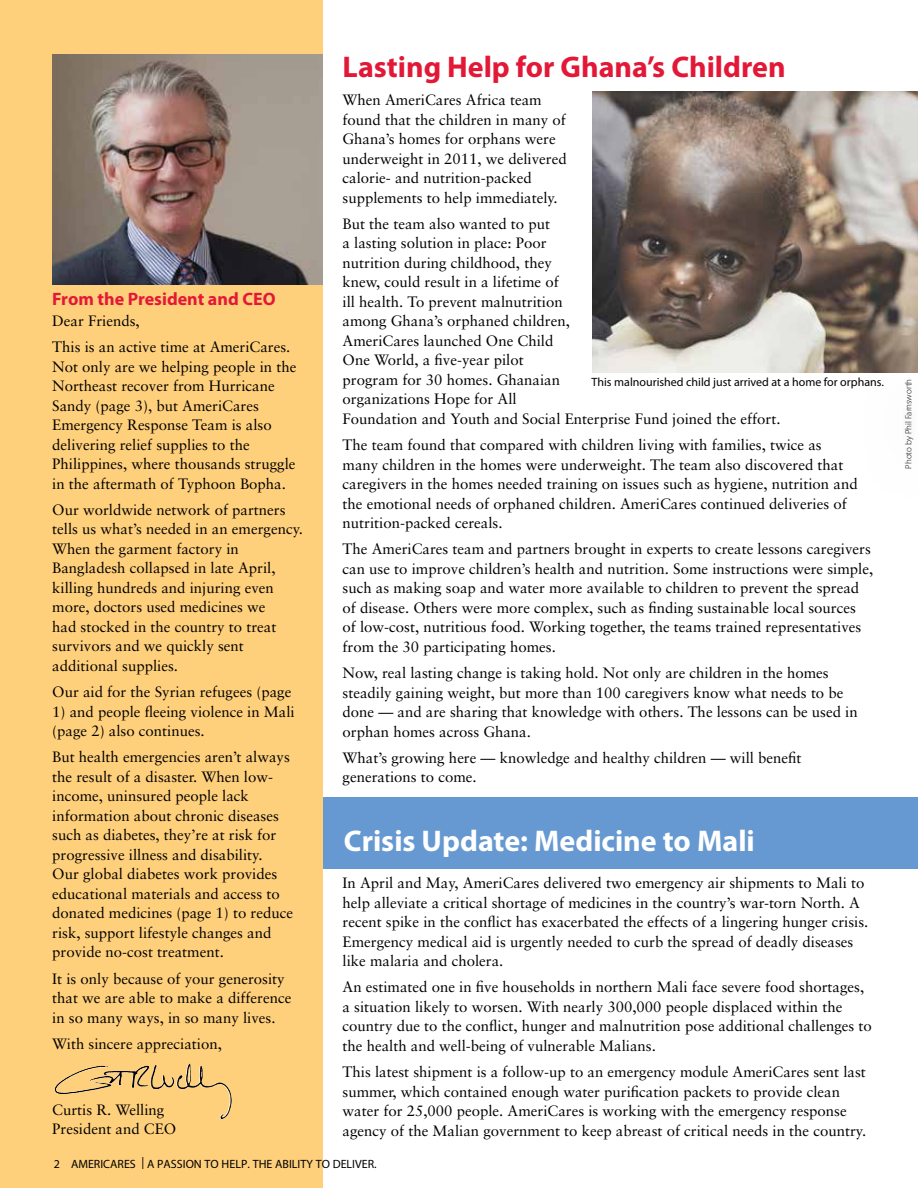
<style>
.page{position:relative;width:918px;height:1188px;background:#fff}
.page>*{position:absolute;margin:0;border:0;box-sizing:border-box;transform-origin:0 0}
.t1{font:700 30px "Myriad Pro";color:#e31837}
.t2{font:700 30px "Myriad Pro";color:#fff}
.t3{font:700 18px "Myriad Pro";color:#e31837}
.t4{font:15px/19.5px "Sabon";color:#000}
.t5{font:12px "Myriad Pro";color:#000}
.t6{font:300 9px "Myriad Pro";color:#000}
</style>
<div class="page">
<div style="left:322px;top:797px;width:596px;height:72px;background:#6699d1"></div>
<div style="left:0;top:0;width:322px;height:1188px;background:#ffd07b"></div>
<img style="left:52px;top:54px;width:270px;height:230px">
<img style="left:176px;top:1064px;width:17px;height:25px">
<img style="left:592px;top:92px;width:326px;height:281px">
<div style="left:864px;top:349px;width:54px;height:149px;background:#000;opacity:.75"></div>
<p class="t3" style="left:52px;top:292px;width:225px">From the President and CEO</p>
<p class="t4" style="left:52px;top:309px;width:240px;line-height:26.2px">Dear Friends,<br>This is an active time at AmeriCares.</p>
<p class="t4" style="left:52px;top:358px;width:246px">Not only are we helping people in the Northeast recover from Hurricane Sandy (page 3), but AmeriCares Emergency Response Team is also delivering relief supplies to the Philippines, where thousands struggle in the aftermath of Typhoon Bopha.</p>
<p class="t4" style="left:52px;top:501px;width:252px">Our worldwide network of partners tells us what’s needed in an emergency.<br>When the garment factory in<br>Bangladesh collapsed in late April, killing hundreds and injuring even more, doctors used medicines we<br>had stocked in the country to treat survivors and we quickly sent additional supplies.</p>
<p class="t4" style="left:52px;top:683px;width:241px">Our aid for the Syrian refugees (page</p>
<p class="t4" style="left:52px;top:703px;width:244px">1) and people fleeing violence in Mali (page 2) also continues.</p>
<p class="t4" style="left:52px;top:748px;width:242px">But health emergencies aren’t always the result of a disaster. When low&shy;income, uninsured people lack information about chronic diseases such as diabetes, they’re at risk for progressive illness and disability.<br>Our global diabetes work provides educational materials and access to donated medicines (page 1) to reduce risk, support lifestyle changes and provide no-cost treatment.</p>
<p class="t4" style="left:52px;top:970px;width:241px">It is only because of your generosity that we are able to make a difference in so many ways, in so many lives.</p>
<p class="t4" style="left:52px;top:1035px;width:171px">With sincere appreciation,</p>
<p class="t4" style="left:52px;top:1101px;width:126px">Curtis R. Welling<br>President and CEO</p>
<h1 class="t1" style="left:343px;top:55px;width:445px">Lasting Help for Ghana’s Children</h1>
<p class="t4" style="left:343px;top:91px;width:226px">When AmeriCares Africa team found that the children in many of<br>Ghana’s homes for orphans were underweight in 2011, we delivered calorie- and nutrition-packed supplements to help immediately.</p>
<p class="t4" style="left:343px;top:215px;width:440px">But the team also wanted to put<br>a lasting solution in place: Poor<br>nutrition during childhood, they<br>knew, could result in a lifetime of<br>ill health. To prevent malnutrition<br>among Ghana’s orphaned children,<br>AmeriCares launched One Child<br>One World, a five-year pilot<br>program for 30 homes. Ghanaian<br>organizations Hope for All<br>Foundation and Youth and Social Enterprise Fund joined the effort.</p>
<p class="t4" style="left:343px;top:436px;width:517px">The team found that compared with children living with families, twice as many children in the homes were underweight. The team also discovered that caregivers in the homes needed training on issues such as hygiene, nutrition and the emotional needs of orphaned children. AmeriCares continued deliveries of nutrition-packed cereals.</p>
<p class="t4" style="left:343px;top:540px;width:532px">The AmeriCares team and partners brought in experts to create lessons caregivers can use to improve children’s health and nutrition. Some instructions were simple, such as making soap and water more available to children to prevent the spread of disease. Others were more complex, such as finding sustainable local sources<br>of low-cost, nutritious food. Working together, the teams trained representatives from the 30 participating homes.</p>
<p class="t4" style="left:343px;top:664px;width:517px">Now, real lasting change is taking hold. Not only are children in the homes steadily gaining weight, but more than 100 caregivers know what needs to be done — and are sharing that knowledge with others. The lessons can be used in orphan homes across Ghana.</p>
<p class="t4" style="left:343px;top:749px;width:461px">What’s growing here — knowledge and healthy children — will benefit generations to come.</p>
<p class="t5" style="left:592px;top:377px;width:294px">This malnourished child just arrived at a home for orphans.</p>
<h1 class="t2" style="left:344px;top:829px;width:412px">Crisis Update: Medicine to Mali</h1>
<p class="t4" style="left:343px;top:874px;width:527px">In April and May, AmeriCares delivered two emergency air shipments to Mali to help alleviate a critical shortage of medicines in the country’s war-torn North. A recent spike in the conflict has exacerbated the effects of a lingering hunger crisis.<br>Emergency medical aid is urgently needed to curb the spread of deadly diseases like malaria and cholera.</p>
<p class="t4" style="left:343px;top:978px;width:531px">An estimated one in five households in northern Mali face severe food shortages, a situation likely to worsen. With nearly 300,000 people displaced within the country due to the conflict, hunger and malnutrition pose additional challenges to the health and well-being of vulnerable Malians.</p>
<p class="t4" style="left:343px;top:1063px;width:525px">This latest shipment is a follow-up to an emergency module AmeriCares sent last summer, which contained enough water purification packets to provide clean water for 25,000 people. AmeriCares is working with the emergency response agency of the Malian government to keep abreast of critical needs in the country.</p>
<p class="t5" style="left:54px;top:1159px;width:325px">2 AMERICARES | A PASSION TO HELP. THE ABILITY TO DELIVER.</p>
<p class="t6" style="left:905px;top:469px;width:91px;rotate:-90deg">Photo by Phil Farnsworth</p>
</div>
